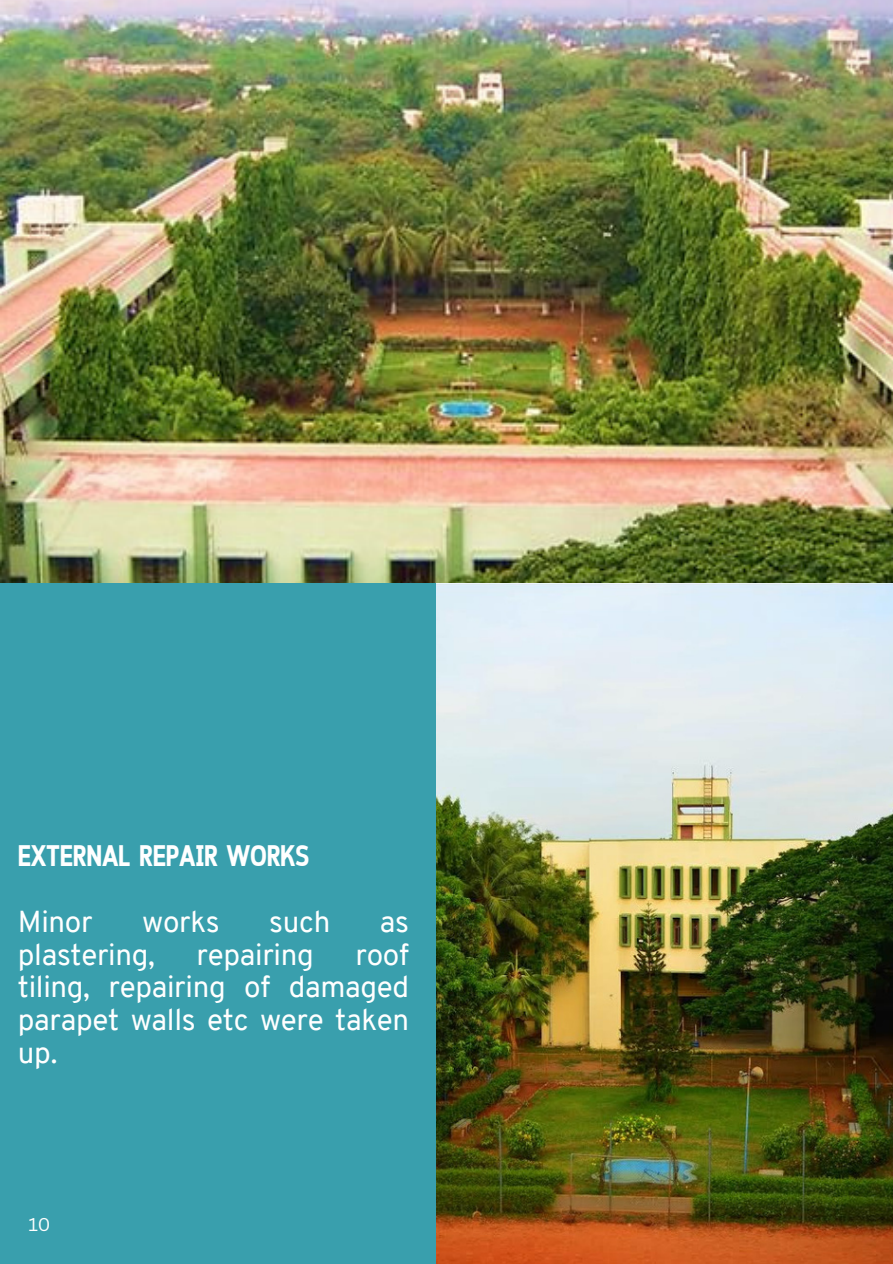
<style>
.page{position:relative;width:893px;height:1264px;background:#fff}
.page>*{position:absolute;margin:0;border:0;box-sizing:border-box;transform-origin:0 0}
.t1{font:29.55px/32.7px "Overpass";letter-spacing:-.01em;color:#fff;text-align:justify}
.t2{font:700 29.55px "Cloud Cond";letter-spacing:-.01em;color:#fff}
.t3{font:18px "Canva Sans";color:#fff}
</style>
<div class="page">
<div style="left:0;top:583px;width:436px;height:680px;background:#399fad"></div>
<img style="left:436px;top:583px;width:456px;height:680px">
<img style="left:0;top:0;width:892px;height:583px">
<p class="t2" style="left:18px;top:844px;width:293px">EXTERNAL REPAIR WORKS</p>
<p class="t1" style="left:18px;top:908px;width:76px">Minor</p>
<p class="t1" style="left:142px;top:908px;width:79px">works</p>
<p class="t1" style="left:269px;top:908px;width:63px">such</p>
<p class="t1" style="left:380px;top:908px;width:31px">as</p>
<p class="t1" style="left:18px;top:941px;width:138px">plastering,</p>
<p class="t1" style="left:196px;top:941px;width:119px">repairing</p>
<p class="t1" style="left:18px;top:941px;width:392px;text-indent:337px">roof tiling, repairing of damaged parapet walls etc were taken up.</p>
<p class="t3" style="left:28px;top:1212px;width:24px">10</p>
</div>
